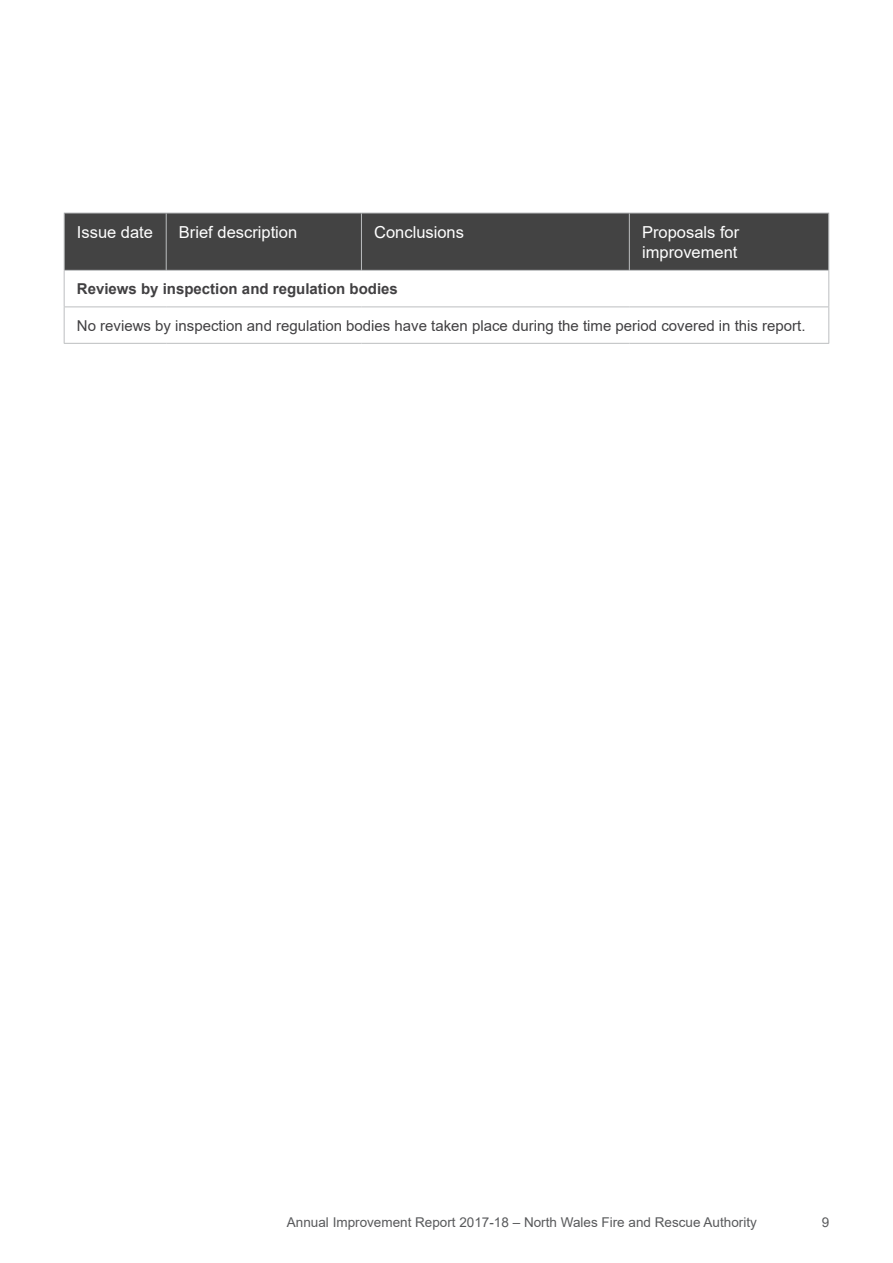
<style>
.page{position:relative;width:893px;height:1263px;background:#fff}
.page>*{position:absolute;margin:0;border:0;box-sizing:border-box;transform-origin:0 0}
.t1{font:16.5px/19.8px "Arial";color:#fff}
.t2{font:15px "Arial";color:#414042}
.t3{font:700 15px "Arial";color:#414042}
.t4{font:13.5px "Arial";color:#58595b}
</style>
<div class="page">
<div style="left:65px;top:214px;width:763px;height:56px;background:#434343"></div>
<svg style="left:65px;top:307px;width:763px;height:36px"></svg>
<hr style="left:64px;top:213px;width:102px;height:1px;background:#bcbec0">
<hr style="left:64px;top:213px;width:1px;height:57px;background:#bcbec0">
<hr style="left:166px;top:213px;width:195px;height:1px;background:#bcbec0">
<hr style="left:166px;top:213px;width:1px;height:57px;background:#bcbec0">
<hr style="left:361px;top:213px;width:268px;height:1px;background:#bcbec0">
<hr style="left:361px;top:213px;width:1px;height:57px;background:#bcbec0">
<hr style="left:629px;top:213px;width:200px;height:1px;background:#bcbec0">
<hr style="left:629px;top:213px;width:1px;height:57px;background:#bcbec0">
<hr style="left:828px;top:213px;width:1px;height:57px;background:#bcbec0">
<hr style="left:64px;top:270px;width:102px;height:1px;background:#bcbec0">
<hr style="left:64px;top:271px;width:1px;height:35px;background:#bcbec0">
<hr style="left:166px;top:270px;width:195px;height:1px;background:#bcbec0">
<hr style="left:361px;top:270px;width:268px;height:1px;background:#bcbec0">
<hr style="left:629px;top:270px;width:200px;height:1px;background:#bcbec0">
<hr style="left:828px;top:271px;width:1px;height:35px;background:#bcbec0">
<hr style="left:64px;top:306px;width:102px;height:1px;background:#bcbec0">
<hr style="left:64px;top:307px;width:1px;height:36px;background:#bcbec0">
<hr style="left:166px;top:306px;width:195px;height:1px;background:#bcbec0">
<hr style="left:361px;top:306px;width:268px;height:1px;background:#bcbec0">
<hr style="left:629px;top:306px;width:200px;height:1px;background:#bcbec0">
<hr style="left:828px;top:307px;width:1px;height:36px;background:#bcbec0">
<hr style="left:64px;top:343px;width:102px;height:1px;background:#bcbec0">
<hr style="left:166px;top:343px;width:195px;height:1px;background:#bcbec0">
<hr style="left:361px;top:343px;width:268px;height:1px;background:#bcbec0">
<hr style="left:629px;top:343px;width:200px;height:1px;background:#bcbec0">
<p class="t1" style="left:77px;top:222px;width:78px">Issue date</p>
<p class="t1" style="left:179px;top:222px;width:120px">Brief description</p>
<p class="t1" style="left:374px;top:222px;width:91px">Conclusions</p>
<p class="t1" style="left:642px;top:222px;width:99px">Proposals for improvement</p>
<p class="t3" style="left:77px;top:278px;width:322px">Reviews by inspection and regulation bodies</p>
<p class="t2" style="left:77px;top:315px;width:730px">No reviews by inspection and regulation bodies have taken place during the time period covered in this report.</p>
<p class="t4" style="left:287px;top:1213px;width:471px">Annual Improvement Report 2017-18 – North Wales Fire and Rescue Authority</p>
<p class="t4" style="left:822px;top:1213px;width:9px">9</p>
</div>
